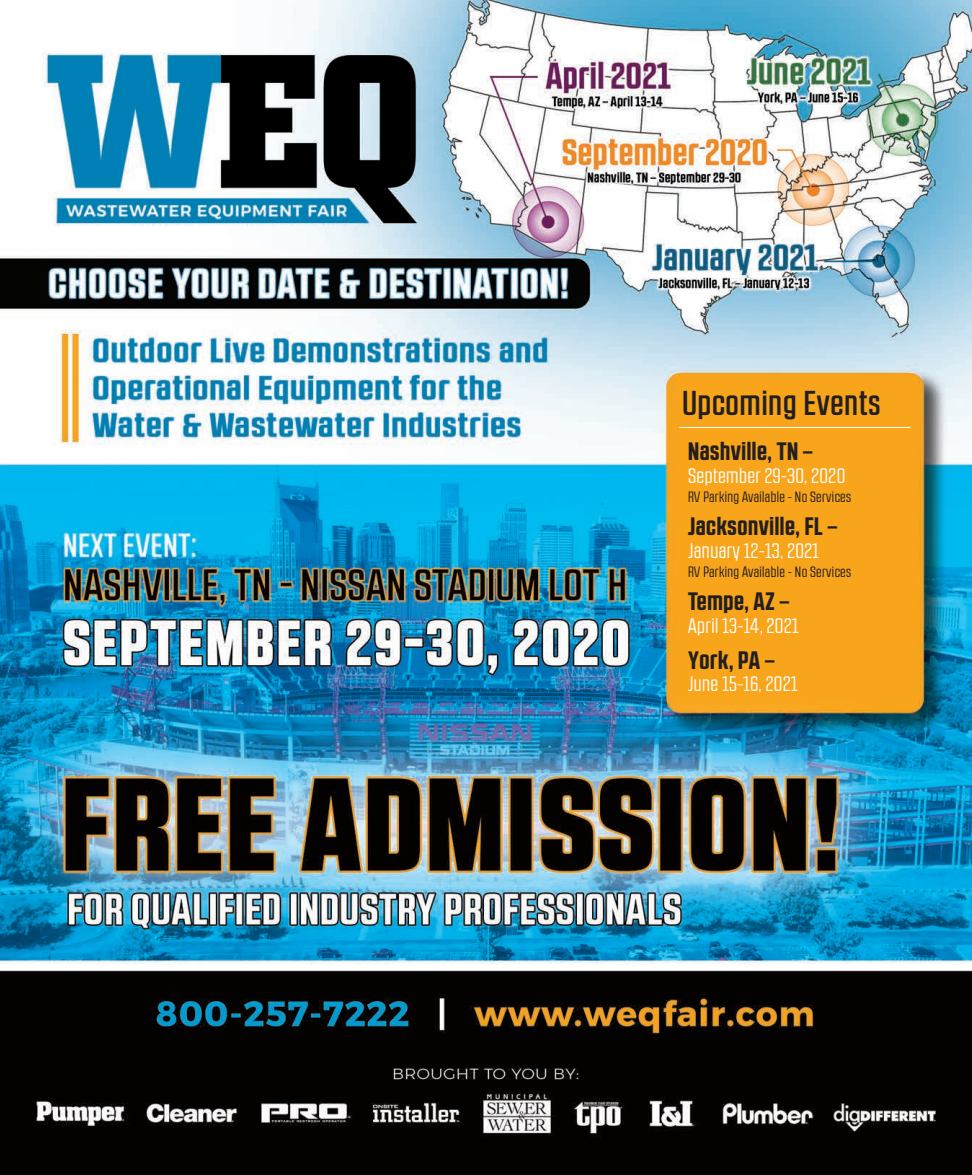
<style>
.page{position:relative;width:972px;height:1175px;background:#fff}
.page>*{position:absolute;margin:0;border:0;box-sizing:border-box;transform-origin:0 0}
.t1{font:500 34.5px "RB No 2.1 a";letter-spacing:.03em;color:#231f20}
.t2{font:700 25.2px "RB No 2.1 a";letter-spacing:.025em;color:#231f20}
.t3{font:21px "RB No 2.1 a";letter-spacing:.025em;color:#fff}
.t4{font:15px "RB No 2.1 a";letter-spacing:.025em;color:#231f20}
</style>
<div class="page">
<img style="left:0;top:0;width:972px;height:1174px">
<hr style="left:679px;top:427px;width:232px;height:1px;background:#fff">
<p class="t1" style="left:682px;top:383px;width:199px">Upcoming Events</p>
<p class="t2" style="left:688px;top:436px;width:127px">Nashville, TN –</p>
<p class="t3" style="left:688px;top:463px;width:159px">September 29-30, 2020</p>
<p class="t4" style="left:688px;top:488px;width:164px">RV Parking Available - No Services</p>
<p class="t2" style="left:688px;top:511px;width:151px">Jacksonville, FL –</p>
<p class="t3" style="left:688px;top:538px;width:132px">January 12-13, 2021</p>
<p class="t4" style="left:688px;top:563px;width:164px">RV Parking Available - No Services</p>
<p class="t2" style="left:688px;top:586px;width:103px">Tempe, AZ –</p>
<p class="t3" style="left:688px;top:613px;width:112px">April 13-14, 2021</p>
<p class="t2" style="left:688px;top:645px;width:88px">York, PA –</p>
<p class="t3" style="left:688px;top:672px;width:111px">June 15-16, 2021</p>
</div>
